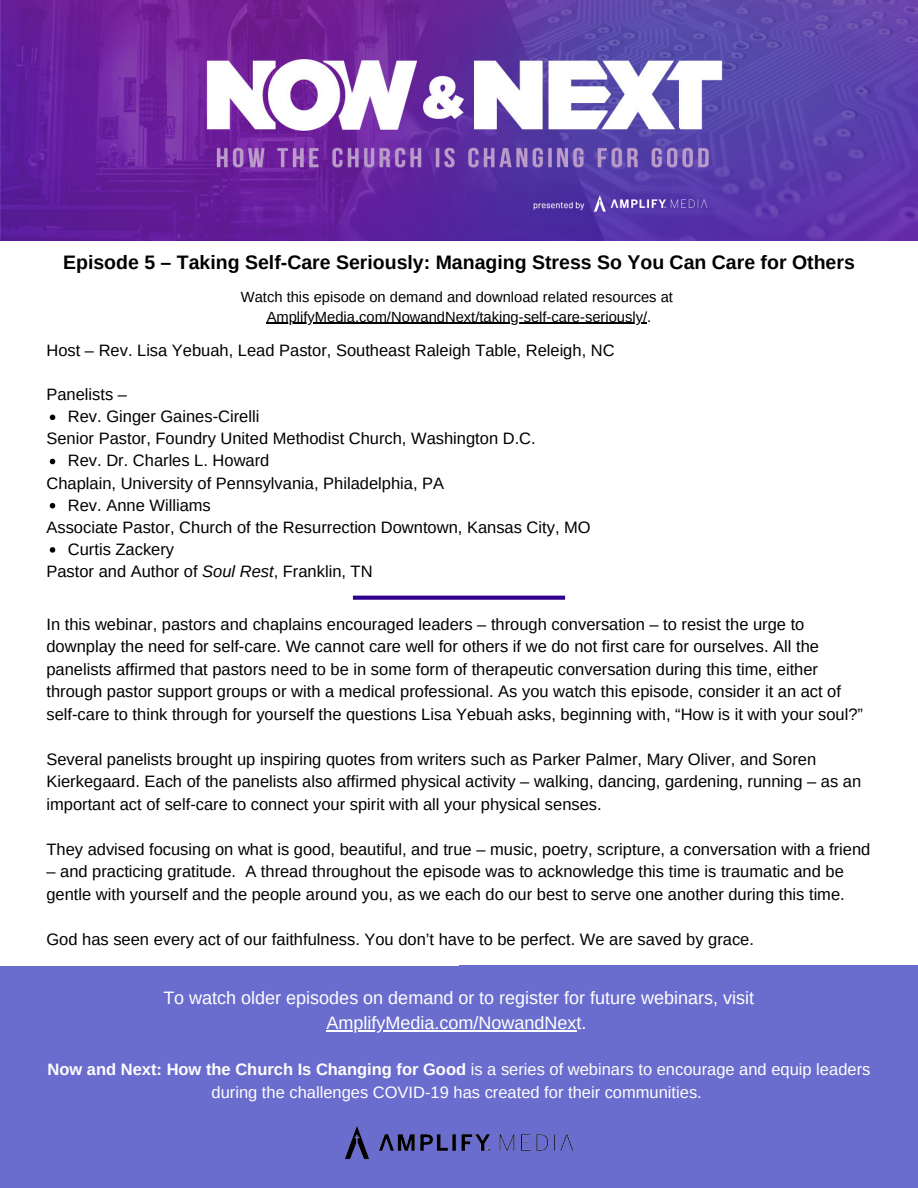
<style>
.page{position:relative;width:918px;height:1188px;background:#fff}
.page>*{position:absolute;margin:0;border:0;box-sizing:border-box;transform-origin:0 0}
.t1{font:700 19.5px "Arimo";color:#000}
.t2{font:18px/24.8px "Arimo";color:#fff;text-align:center}
.t3{font:16.5px/22.5px "Arimo";color:#000}
.t4{font:16.5px/22.5px "Arimo";color:#fff;text-align:center}
.t5{font:14.7px/20px "Arimo";color:#000;text-align:center}
.s1{font-style:italic}
.s2{font-weight:700}
</style>
<div class="page">
<img style="left:0;top:0;width:918px;height:241px">
<svg style="left:50px;top:415px;width:5px;height:5px"></svg>
<svg style="left:50px;top:459px;width:5px;height:5px"></svg>
<svg style="left:50px;top:503px;width:5px;height:5px"></svg>
<svg style="left:50px;top:547px;width:5px;height:6px"></svg>
<hr style="left:267px;top:323px;width:380px;height:1px;background:#000">
<svg style="left:353px;top:596px;width:212px;height:4px"></svg>
<div style="left:0;top:966px;width:460px;height:222px;background:#6a6dce"></div>
<div style="left:459px;top:966px;width:459px;height:222px;background:#6a6dce"></div>
<img style="left:326px;top:1031px;width:251px;height:129px">
<hr style="left:326px;top:1030px;width:251px;height:1px;background:#fff">
<p class="t1" style="left:63px;top:251px;width:793px">Episode 5 – Taking Self-Care Seriously: Managing Stress So You Can Care for Others</p>
<p class="t5" style="left:241px;top:287px;width:434px">Watch this episode on demand and download related resources at<br>AmplifyMedia.com/NowandNext/taking-self-care-seriously/.</p>
<p class="t3" style="left:46px;top:339px;width:570px">Host – Rev. Lisa Yebuah, Lead Pastor, Southeast Raleigh Table, Releigh, NC</p>
<p class="t3" style="left:46px;top:383px;width:82px">Panelists –</p>
<p class="t3" style="left:46px;top:427px;width:491px">Senior Pastor, Foundry United Methodist Church, Washington D.C.</p>
<p class="t3" style="left:46px;top:472px;width:399px">Chaplain, University of Pennsylvania, Philadelphia, PA</p>
<p class="t3" style="left:46px;top:516px;width:546px">Associate Pastor, Church of the Resurrection Downtown, Kansas City, MO</p>
<p class="t3" style="left:46px;top:560px;width:328px">Pastor and Author of <span class="s1">Soul Rest</span>, Franklin, TN</p>
<p class="t3" style="left:68px;top:405px;width:193px">Rev. Ginger Gaines-Cirelli</p>
<p class="t3" style="left:68px;top:450px;width:203px">Rev. Dr. Charles L. Howard</p>
<p class="t3" style="left:68px;top:494px;width:144px">Rev. Anne Williams</p>
<p class="t3" style="left:68px;top:538px;width:108px">Curtis Zackery</p>
<p class="t3" style="left:46px;top:613px;width:818px">In this webinar, pastors and chaplains encouraged leaders – through conversation – to resist the urge to downplay the need for self-care. We cannot care well for others if we do not first care for ourselves. All the panelists affirmed that pastors need to be in some form of therapeutic conversation during this time, either through pastor support groups or with a medical professional. As you watch this episode, consider it an act of self-care to think through for yourself the questions Lisa Yebuah asks, beginning with, “How is it with your soul?”</p>
<p class="t3" style="left:46px;top:748px;width:816px">Several panelists brought up inspiring quotes from writers such as Parker Palmer, Mary Oliver, and Soren<br>Kierkegaard. Each of the panelists also affirmed physical activity – walking, dancing, gardening, running – as an important act of self-care to connect your spirit with all your physical senses.</p>
<p class="t3" style="left:46px;top:838px;width:825px">They advised focusing on what is good, beautiful, and true – music, poetry, scripture, a conversation with a friend</p>
<p class="t3" style="left:46px;top:860px;width:800px">– and practicing gratitude. A thread throughout the episode was to acknowledge this time is traumatic and be gentle with yourself and the people around you, as we each do our best to serve one another during this time.</p>
<p class="t3" style="left:46px;top:928px;width:709px">God has seen every act of our faithfulness. You don’t have to be perfect. We are saved by grace.</p>
<p class="t2" style="left:163px;top:986px;width:592px">To watch older episodes on demand or to register for future webinars, visit<br>AmplifyMedia.com/NowandNext.</p>
<p class="t4" style="left:48px;top:1058px;width:824px"><span class="s2">Now and Next: How the Church Is Changing for Good</span> is a series of webinars to encourage and equip leaders during the challenges COVID-19 has created for their communities.</p>
</div>
